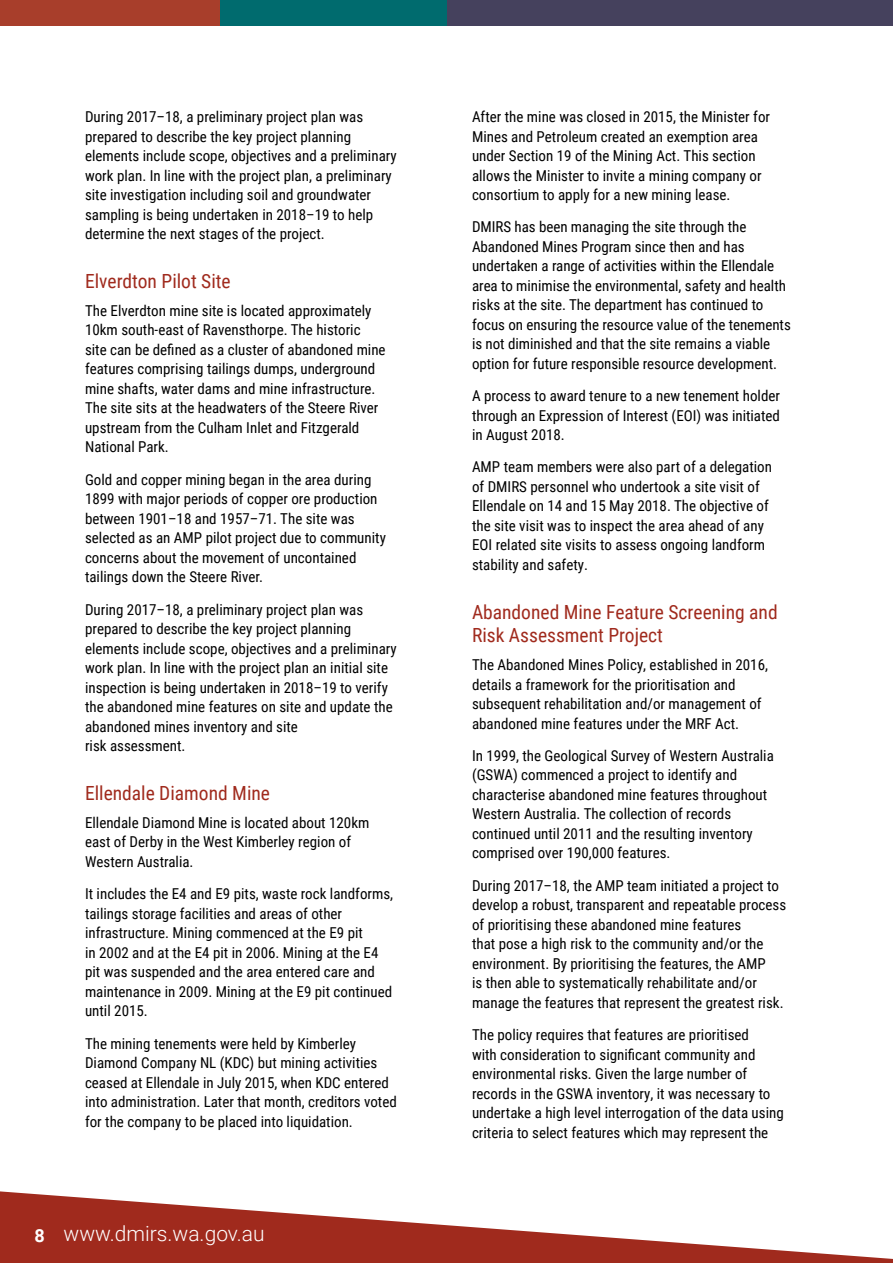
<style>
.page{position:relative;width:893px;height:1263px;background:#fff}
.page>*{position:absolute;margin:0;border:0;box-sizing:border-box;transform-origin:0 0}
.t1{font:300 21px "Roboto";color:#fff}
.h3{font:19.5px/23.4px "Roboto Condensed";color:#a02a1d}
.p{font:15px/19.5px "Roboto Condensed";color:#000}
.s1{font-weight:700;font-size:18px}
</style>
<div class="page">
<svg style="left:0;top:1191px;width:893px;height:72px;fill:#a02a1d"></svg>
<div style="left:0;top:0;width:220px;height:26px;background:#a83e2b"></div>
<div style="left:447px;top:0;width:446px;height:26px;background:#45415d"></div>
<div style="left:220px;top:0;width:227px;height:26px;background:#006b6e"></div>
<p class="p" style="left:85px;top:106px;width:313px">During 2017–18, a preliminary project plan was prepared to describe the key project planning elements include scope, objectives and a preliminary work plan. In line with the project plan, a preliminary site investigation including soil and groundwater sampling is being undertaken in 2018–19 to help determine the next stages of the project.</p>
<h3 class="h3" style="left:85px;top:269px;width:147px">Elverdton Pilot Site</h3>
<p class="p" style="left:85px;top:300px;width:302px">The Elverdton mine site is located approximately 10km south-east of Ravensthorpe. The historic site can be defined as a cluster of abandoned mine features comprising tailings dumps, underground mine shafts, water dams and mine infrastructure.<br>The site sits at the headwaters of the Steere River upstream from the Culham Inlet and Fitzgerald National Park.</p>
<p class="p" style="left:85px;top:469px;width:302px">Gold and copper mining began in the area during 1899 with major periods of copper ore production between 1901–18 and 1957–71. The site was selected as an AMP pilot project due to community concerns about the movement of uncontained tailings down the Steere River.</p>
<p class="p" style="left:85px;top:599px;width:313px">During 2017–18, a preliminary project plan was prepared to describe the key project planning elements include scope, objectives and a preliminary work plan. In line with the project plan an initial site inspection is being undertaken in 2018–19 to verify the abandoned mine features on site and update the abandoned mines inventory and site<br>risk assessment.</p>
<h3 class="h3" style="left:85px;top:781px;width:186px">Ellendale Diamond Mine</h3>
<p class="p" style="left:85px;top:812px;width:286px">Ellendale Diamond Mine is located about 120km east of Derby in the West Kimberley region of<br>Western Australia.</p>
<p class="p" style="left:85px;top:883px;width:310px">It includes the E4 and E9 pits, waste rock landforms, tailings storage facilities and areas of other infrastructure. Mining commenced at the E9 pit<br>in 2002 and at the E4 pit in 2006. Mining at the E4 pit was suspended and the area entered care and maintenance in 2009. Mining at the E9 pit continued until 2015.</p>
<p class="p" style="left:85px;top:1033px;width:313px">The mining tenements were held by Kimberley Diamond Company NL (KDC) but mining activities ceased at Ellendale in July 2015, when KDC entered into administration. Later that month, creditors voted for the company to be placed into liquidation.</p>
<h1 class="t1" style="left:34px;top:1219px;width:232px"><span class="s1">8</span> www.dmirs.wa.gov.au</h1>
<p class="p" style="left:472px;top:106px;width:300px">After the mine was closed in 2015, the Minister for Mines and Petroleum created an exemption area under Section 19 of the Mining Act. This section allows the Minister to invite a mining company or consortium to apply for a new mining lease.</p>
<p class="p" style="left:472px;top:217px;width:320px">DMIRS has been managing the site through the Abandoned Mines Program since then and has undertaken a range of activities within the Ellendale area to minimise the environmental, safety and health risks at the site. The department has continued to focus on ensuring the resource value of the tenements is not diminished and that the site remains a viable option for future responsible resource development.</p>
<p class="p" style="left:472px;top:385px;width:310px;text-align:justify">A process to award tenure to a new tenement holder through an Expression of Interest (EOI) was initiated in August 2018.</p>
<p class="p" style="left:472px;top:457px;width:301px">AMP team members were also part of a delegation of DMIRS personnel who undertook a site visit of Ellendale on 14 and 15 May 2018. The objective of the site visit was to inspect the area ahead of any EOI related site visits to assess ongoing landform stability and safety.</p>
<h3 class="h3" style="left:472px;top:599px;width:307px">Abandoned Mine Feature Screening and<br>Risk Assessment Project</h3>
<p class="p" style="left:472px;top:654px;width:298px">The Abandoned Mines Policy, established in 2016, details a framework for the prioritisation and subsequent rehabilitation and/or management of abandoned mine features under the MRF Act.</p>
<p class="p" style="left:472px;top:745px;width:303px">In 1999, the Geological Survey of Western Australia (GSWA) commenced a project to identify and characterise abandoned mine features throughout Western Australia. The collection of records continued until 2011 and the resulting inventory comprised over 190,000 features.</p>
<p class="p" style="left:472px;top:875px;width:316px">During 2017–18, the AMP team initiated a project to develop a robust, transparent and repeatable process of prioritising these abandoned mine features<br>that pose a high risk to the community and/or the environment. By prioritising the features, the AMP<br>is then able to systematically rehabilitate and/or manage the features that represent the greatest risk.</p>
<p class="p" style="left:472px;top:1024px;width:313px">The policy requires that features are prioritised<br>with consideration to significant community and environmental risks. Given the large number of records in the GSWA inventory, it was necessary to undertake a high level interrogation of the data using criteria to select features which may represent the</p>
</div>
